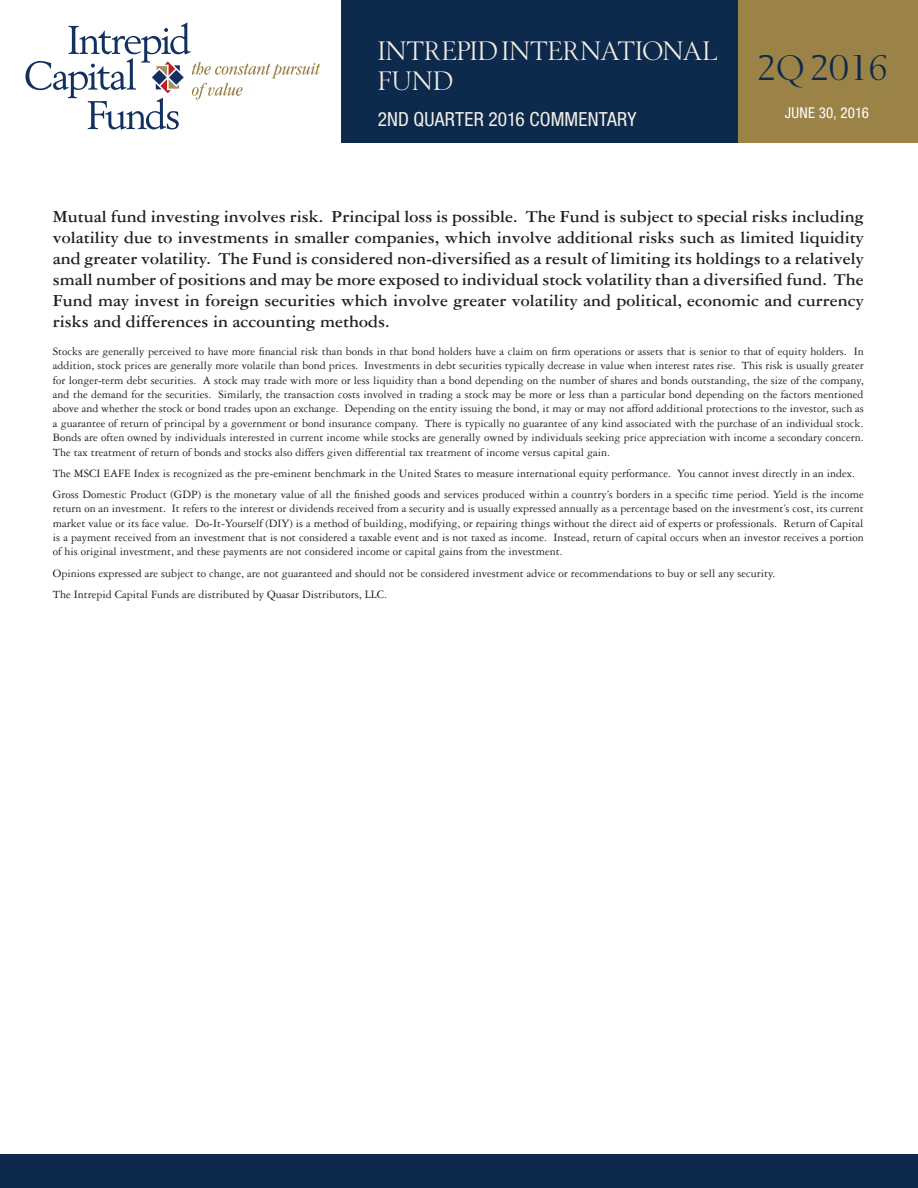
<style>
.page{position:relative;width:918px;height:1188px;background:#fff}
.page>*{position:absolute;margin:0;border:0;box-sizing:border-box;transform-origin:0 0}
.t1{font:36px "OPTI Berling Agency";letter-spacing:.01em;color:#0d294b}
.t2{font:27px/30px "OPTI Berling Agency";letter-spacing:-.005em;color:#f1eee6}
.t3{font:condensed 19.5px "Helvetica Neue";letter-spacing:.005em;color:#f1eee6}
.t4{font:700 18px/21px "Garamond Three";color:#231f20;text-align:justify}
.t5{font:condensed 15px "Helvetica Neue";letter-spacing:.015em;color:#fff}
.t6{font:12px/14.4px "Garamond Three";color:#231f20;text-align:justify}
</style>
<div class="page">
<div style="left:738px;top:0;width:180px;height:143px;background:#9b8348"></div>
<div style="left:342px;top:0;width:396px;height:143px;background:#0d294b"></div>
<svg style="left:25px;top:23px;width:295px;height:107px"></svg>
<div style="left:0;top:1154px;width:918px;height:34px;background:#0d294b"></div>
<h2 class="t2" style="left:378px;top:36px;width:341px">INTREPID INTERNATIONAL<br>FUND</h2>
<h3 class="t3" style="left:378px;top:108px;width:260px">2ND QUARTER 2016 COMMENTARY</h3>
<p class="t5" style="left:785px;top:104px;width:86px">JUNE 30, 2016</p>
<h1 class="t1" style="left:757px;top:48px;width:133px">2Q 2016</h1>
<p class="t4" style="left:53px;top:206px;width:812px">Mutual fund investing involves risk. Principal loss is possible. The Fund is subject to special risks including volatility due to investments in smaller companies, which involve additional risks such as limited liquidity and greater volatility. The Fund is considered non-diversified as a result of limiting its holdings to a relatively small number of positions and may be more exposed to individual stock volatility than a diversified fund. The Fund may invest in foreign securities which involve greater volatility and political, economic and currency risks and differences in accounting methods.</p>
<p class="t6" style="left:53px;top:344px;width:812px">Stocks are generally perceived to have more financial risk than bonds in that bond holders have a claim on firm operations or assets that is senior to that of equity holders. In addition, stock prices are generally more volatile than bond prices. Investments in debt securities typically decrease in value when interest rates rise. This risk is usually greater for longer-term debt securities. A stock may trade with more or less liquidity than a bond depending on the number of shares and bonds outstanding, the size of the company, and the demand for the securities. Similarly, the transaction costs involved in trading a stock may be more or less than a particular bond depending on the factors mentioned above and whether the stock or bond trades upon an exchange. Depending on the entity issuing the bond, it may or may not afford additional protections to the investor, such as a guarantee of return of principal by a government or bond insurance company. There is typically no guarantee of any kind associated with the purchase of an individual stock.<br>Bonds are often owned by individuals interested in current income while stocks are generally owned by individuals seeking price appreciation with income a secondary concern.<br>The tax treatment of return of bonds and stocks also differs given differential tax treatment of income versus capital gain.</p>
<p class="t6" style="left:53px;top:462px;width:812px;line-height:21.1px">The MSCI EAFE Index is recognized as the pre-eminent benchmark in the United States to measure international equity performance. You cannot invest directly in an index.<br>Gross Domestic Product (GDP) is the monetary value of all the finished goods and services produced within a country’s borders in a specific time period. Yield is the income</p>
<p class="t6" style="left:53px;top:501px;width:812px">return on an investment. It refers to the interest or dividends received from a security and is usually expressed annually as a percentage based on the investment’s cost, its current market value or its face value. Do-It-Yourself (DIY) is a method of building, modifying, or repairing things without the direct aid of experts or professionals. Return of Capital is a payment received from an investment that is not considered a taxable event and is not taxed as income. Instead, return of capital occurs when an investor receives a portion of his original investment, and these payments are not considered income or capital gains from the investment.</p>
<p class="t6" style="left:53px;top:562px;width:724px;line-height:21.1px">Opinions expressed are subject to change, are not guaranteed and should not be considered investment advice or recommendations to buy or sell any security.<br>The Intrepid Capital Funds are distributed by Quasar Distributors, LLC.</p>
</div>
